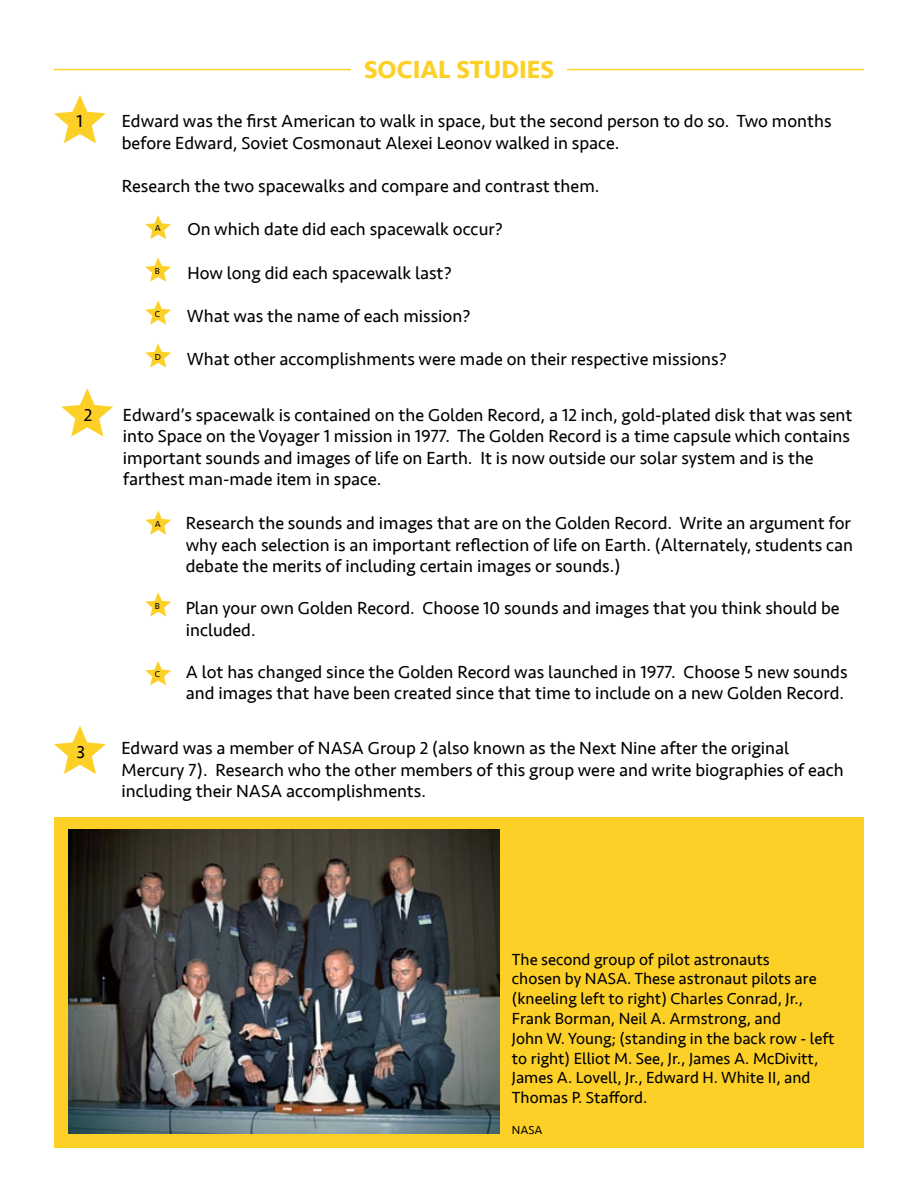
<style>
.page{position:relative;width:918px;height:1188px;background:#fff}
.page>*{position:absolute;margin:0;border:0;box-sizing:border-box;transform-origin:0 0}
.t1{font:700 25.5px "Seravek";color:#fdd028}
.t2{font:18px/21.6px "Seravek";color:#000}
.t3{font:16.5px/19.8px "Seravek";color:#000}
.t4{font:12px "Seravek";color:#000}
.t5{font:9px "Seravek";color:#000}
</style>
<div class="page">
<hr style="left:54px;top:69px;width:297px;height:1px;background:#fdd028">
<hr style="left:567px;top:69px;width:297px;height:1px;background:#fdd028">
<svg style="left:54px;top:95px;width:52px;height:48px"></svg>
<svg style="left:145px;top:215px;width:26px;height:24px"></svg>
<svg style="left:145px;top:258px;width:26px;height:24px"></svg>
<svg style="left:145px;top:300px;width:26px;height:25px"></svg>
<svg style="left:145px;top:343px;width:26px;height:25px"></svg>
<svg style="left:61px;top:388px;width:52px;height:49px"></svg>
<svg style="left:145px;top:511px;width:26px;height:24px"></svg>
<svg style="left:145px;top:592px;width:26px;height:25px"></svg>
<svg style="left:145px;top:661px;width:26px;height:24px"></svg>
<svg style="left:54px;top:726px;width:52px;height:48px"></svg>
<div style="left:54px;top:817px;width:810px;height:331px;background:#fdd028"></div>
<img style="left:68px;top:829px;width:432px;height:305px">
<p class="t2" style="left:76px;top:111px;width:8px">1</p>
<p class="t2" style="left:84px;top:404px;width:10px">2</p>
<h1 class="t1" style="left:364px;top:49px;width:123px">SOC IAL STUD</h1>
<h1 class="t1" style="left:519px;top:49px;width:36px">IES</h1>
<p class="t2" style="left:122px;top:111px;width:711px">Edward was the first American to walk in space, but the second person to do so. Two months before Edward, Soviet Cosmonaut Alexei Leonov walked in space.</p>
<p class="t2" style="left:122px;top:175px;width:479px">Research the two spacewalks and compare and contrast them.</p>
<p class="t2" style="left:187px;top:219px;width:317px">On which date did each spacewalk occur?</p>
<p class="t2" style="left:187px;top:262px;width:266px">How long did each spacewalk last?</p>
<p class="t2" style="left:187px;top:305px;width:285px">What was the name of each mission?</p>
<p class="t2" style="left:187px;top:348px;width:542px">What other accomplishments were made on their respective missions?</p>
<p class="t5" style="left:155px;top:221px;width:8px">A</p>
<p class="t5" style="left:155px;top:264px;width:7px">B</p>
<p class="t5" style="left:155px;top:307px;width:7px">C</p>
<p class="t5" style="left:155px;top:350px;width:8px">D</p>
<p class="t2" style="left:123px;top:404px;width:731px">Edward’s spacewalk is contained on the Golden Record, a 12 inch, gold-plated disk that was sent into Space on the Voyager 1 mission in 1977. The Golden Record is a time capsule which contains important sounds and images of life on Earth. It is now outside our solar system and is the farthest man-made item in space.</p>
<p class="t5" style="left:155px;top:517px;width:8px">A</p>
<p class="t5" style="left:155px;top:599px;width:7px">B</p>
<p class="t5" style="left:155px;top:667px;width:7px">C</p>
<p class="t2" style="left:186px;top:512px;width:669px;text-align:justify">Research the sounds and images that are on the Golden Record. Write an argument for why each selection is an important reflection of life on Earth. (Alternately, students can debate the merits of including certain images or sounds.)</p>
<p class="t2" style="left:186px;top:597px;width:655px">Plan your own Golden Record. Choose 10 sounds and images that you think should be included.</p>
<p class="t2" style="left:186px;top:661px;width:663px">A lot has changed since the Golden Record was launched in 1977. Choose 5 new sounds and images that have been created since that time to include on a new Golden Record.</p>
<p class="t2" style="left:76px;top:741px;width:10px">3</p>
<p class="t2" style="left:121px;top:737px;width:724px">Edward was a member of NASA Group 2 (also known as the Next Nine after the original<br>Mercury 7). Research who the other members of this group were and write biographies of each including their NASA accomplishments.</p>
<p class="t3" style="left:512px;top:949px;width:324px">The second group of pilot astronauts<br>chosen by NASA. These astronaut pilots are (kneeling left to right) Charles Conrad, Jr., Frank Borman, Neil A. Armstrong, and<br>John W. Young; (standing in the back row - left to right) Elliot M. See, Jr., James A. McDivitt, James A. Lovell, Jr., Edward H. White II, and Thomas P. Stafford.</p>
<p class="t4" style="left:512px;top:1121px;width:32px">NASA</p>
</div>
